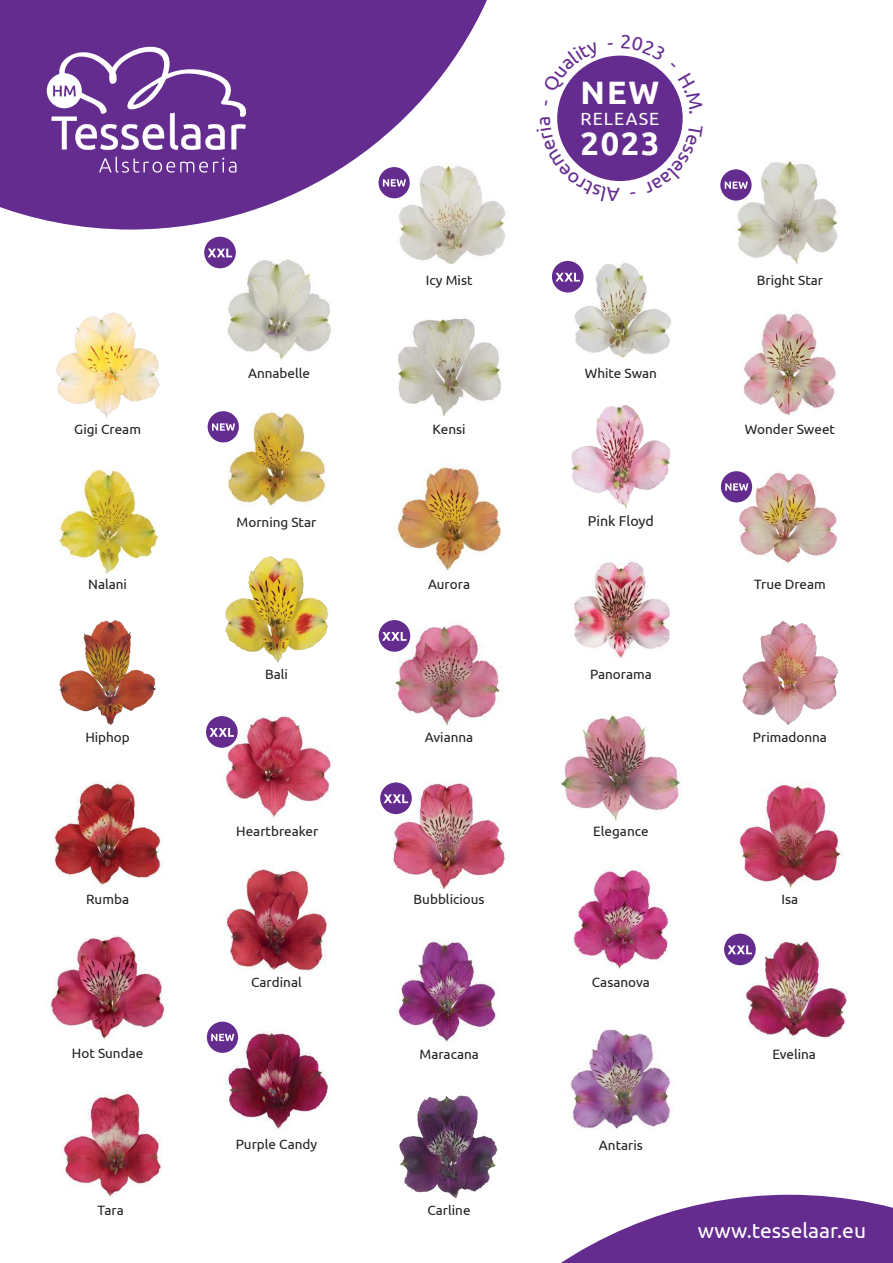
<style>
.page{position:relative;width:893px;height:1263px;background:#fff}
.page>*{position:absolute;margin:0;border:0;box-sizing:border-box;transform-origin:0 0}
.t1{font:700 32.4px/50.4px "Ubuntu";letter-spacing:.055em;color:#fff}
.t2{font:21px "Ubuntu";color:#fff}
.t3{font:17.7px "Ubuntu";letter-spacing:.06em;color:#fff}
.t4{font:14.25px "Ubuntu";color:#221f1f}
.t5{font:13.5px "Ubuntu";color:#221f1f}
</style>
<div class="page">
<svg style="left:0;top:0;width:487px;height:230px;fill:#652c90"></svg>
<svg style="left:99px;top:157px;width:137px;height:16px;background:#7f50a3"></svg>
<div style="left:47px;top:73px;width:35px;height:35px;background:#fff;border-radius:50%"></div>
<svg style="left:52px;top:37px;width:196px;height:113px"></svg>
<div style="left:557px;top:56px;width:126px;height:125px;background:#652c90;border-radius:50%"></div>
<img style="left:54px;top:782px;width:109px;height:104px">
<img style="left:570px;top:1029px;width:101px;height:101px">
<img style="left:735px;top:157px;width:104px;height:112px">
<div style="left:720px;top:169px;width:32px;height:32px;background:#652c90;border-radius:50%"></div>
<svg style="left:725px;top:182px;width:23px;height:7px"></svg>
<img style="left:399px;top:1095px;width:99px;height:103px">
<img style="left:49px;top:935px;width:117px;height:104px">
<img style="left:573px;top:865px;width:97px;height:104px">
<img style="left:388px;top:781px;width:119px;height:107px">
<img style="left:560px;top:713px;width:121px;height:108px">
<img style="left:742px;top:621px;width:96px;height:104px">
<img style="left:225px;top:865px;width:103px;height:106px">
<img style="left:571px;top:405px;width:100px;height:104px">
<img style="left:574px;top:560px;width:96px;height:99px">
<img style="left:743px;top:313px;width:93px;height:103px">
<img style="left:59px;top:620px;width:97px;height:105px">
<img style="left:225px;top:556px;width:104px;height:107px">
<img style="left:56px;top:466px;width:103px;height:108px">
<img style="left:397px;top:466px;width:104px;height:105px">
<img style="left:394px;top:620px;width:109px;height:106px">
<div style="left:379px;top:620px;width:31px;height:32px;background:#652c90;border-radius:50%"></div>
<svg style="left:382px;top:632px;width:25px;height:9px"></svg>
<img style="left:225px;top:715px;width:106px;height:103px">
<div style="left:206px;top:716px;width:32px;height:32px;background:#652c90;border-radius:50%"></div>
<svg style="left:210px;top:728px;width:24px;height:9px"></svg>
<img style="left:566px;top:260px;width:105px;height:99px">
<div style="left:552px;top:261px;width:32px;height:31px;background:#652c90;border-radius:50%"></div>
<svg style="left:555px;top:273px;width:25px;height:9px"></svg>
<img style="left:397px;top:318px;width:104px;height:99px">
<img style="left:56px;top:312px;width:104px;height:106px">
<img style="left:737px;top:782px;width:104px;height:106px">
<img style="left:226px;top:1026px;width:104px;height:104px">
<div style="left:207px;top:1022px;width:31px;height:31px;background:#652c90;border-radius:50%"></div>
<svg style="left:211px;top:1034px;width:23px;height:7px"></svg>
<img style="left:57px;top:1091px;width:105px;height:106px">
<img style="left:224px;top:256px;width:108px;height:104px">
<div style="left:204px;top:237px;width:32px;height:31px;background:#652c90;border-radius:50%"></div>
<svg style="left:208px;top:249px;width:24px;height:8px"></svg>
<img style="left:391px;top:161px;width:115px;height:103px">
<div style="left:378px;top:167px;width:32px;height:31px;background:#652c90;border-radius:50%"></div>
<svg style="left:383px;top:179px;width:23px;height:7px"></svg>
<img style="left:218px;top:411px;width:108px;height:98px">
<div style="left:208px;top:411px;width:31px;height:31px;background:#652c90;border-radius:50%"></div>
<svg style="left:212px;top:423px;width:23px;height:8px"></svg>
<img style="left:731px;top:471px;width:107px;height:93px">
<div style="left:721px;top:471px;width:31px;height:31px;background:#652c90;border-radius:50%"></div>
<svg style="left:725px;top:483px;width:23px;height:8px"></svg>
<img style="left:397px;top:938px;width:102px;height:104px">
<img style="left:739px;top:935px;width:109px;height:104px">
<div style="left:724px;top:934px;width:32px;height:31px;background:#652c90;border-radius:50%"></div>
<svg style="left:728px;top:945px;width:24px;height:9px"></svg>
<svg style="left:461px;top:1195px;width:432px;height:68px"></svg>
<div style="left:380px;top:782px;width:32px;height:32px;background:#652c90;border-radius:50%"></div>
<svg style="left:384px;top:794px;width:24px;height:9px"></svg>
<svg style="left:621px;top:55px;width:35px;height:12px"></svg>
<svg style="left:678px;top:95px;width:5px;height:19px"></svg>
<svg style="left:644px;top:124px;width:39px;height:53px"></svg>
<svg style="left:557px;top:118px;width:63px;height:64px"></svg>
<svg style="left:562px;top:59px;width:38px;height:35px"></svg>
<h1 class="t1" style="left:580px;top:68px;width:80px">NEW<br>2023</h1>
<h3 class="t3" style="left:580px;top:111px;width:80px">RELEASE</h3>
<p class="t5" style="left:426px;top:274px;width:48px">Icy Mist</p>
<p class="t5" style="left:757px;top:274px;width:68px">Bright Star</p>
<p class="t5" style="left:248px;top:367px;width:63px">Annabelle</p>
<p class="t5" style="left:585px;top:367px;width:74px">White Swan</p>
<p class="t5" style="left:74px;top:423px;width:68px">Gigi Cream</p>
<p class="t5" style="left:433px;top:423px;width:34px">Kensi</p>
<p class="t5" style="left:745px;top:423px;width:92px">Wonder Sweet</p>
<p class="t5" style="left:237px;top:516px;width:81px">Morning Star</p>
<p class="t4" style="left:588px;top:515px;width:68px">Pink Floyd</p>
<p class="t5" style="left:88px;top:578px;width:40px">Nalani</p>
<p class="t5" style="left:428px;top:578px;width:43px">Aurora</p>
<p class="t5" style="left:754px;top:578px;width:73px">True Dream</p>
<p class="t5" style="left:265px;top:668px;width:24px">Bali</p>
<p class="t5" style="left:590px;top:668px;width:63px">Panorama</p>
<p class="t5" style="left:85px;top:732px;width:46px">Hiphop</p>
<p class="t5" style="left:425px;top:731px;width:50px">Avianna</p>
<p class="t5" style="left:753px;top:731px;width:76px">Primadonna</p>
<p class="t5" style="left:236px;top:825px;width:84px">Heartbreaker</p>
<p class="t5" style="left:593px;top:825px;width:57px">Elegance</p>
<p class="t5" style="left:86px;top:893px;width:44px">Rumba</p>
<p class="t5" style="left:414px;top:893px;width:72px">Bubblicious</p>
<p class="t5" style="left:782px;top:893px;width:18px">Isa</p>
<p class="t5" style="left:251px;top:977px;width:52px">Cardinal</p>
<p class="t5" style="left:592px;top:977px;width:59px">Casanova</p>
<p class="t5" style="left:72px;top:1047px;width:73px">Hot Sundae</p>
<p class="t5" style="left:97px;top:1204px;width:28px">Tara</p>
<p class="t5" style="left:236px;top:1138px;width:83px">Purple Candy</p>
<p class="t5" style="left:420px;top:1048px;width:61px">Maracana</p>
<p class="t5" style="left:772px;top:1048px;width:45px">Evelina</p>
<p class="t5" style="left:427px;top:1205px;width:45px">Carline</p>
<p class="t5" style="left:599px;top:1139px;width:45px">Antaris</p>
<h2 class="t2" style="left:698px;top:1221px;width:170px">www.tesselaar.eu</h2>
</div>
